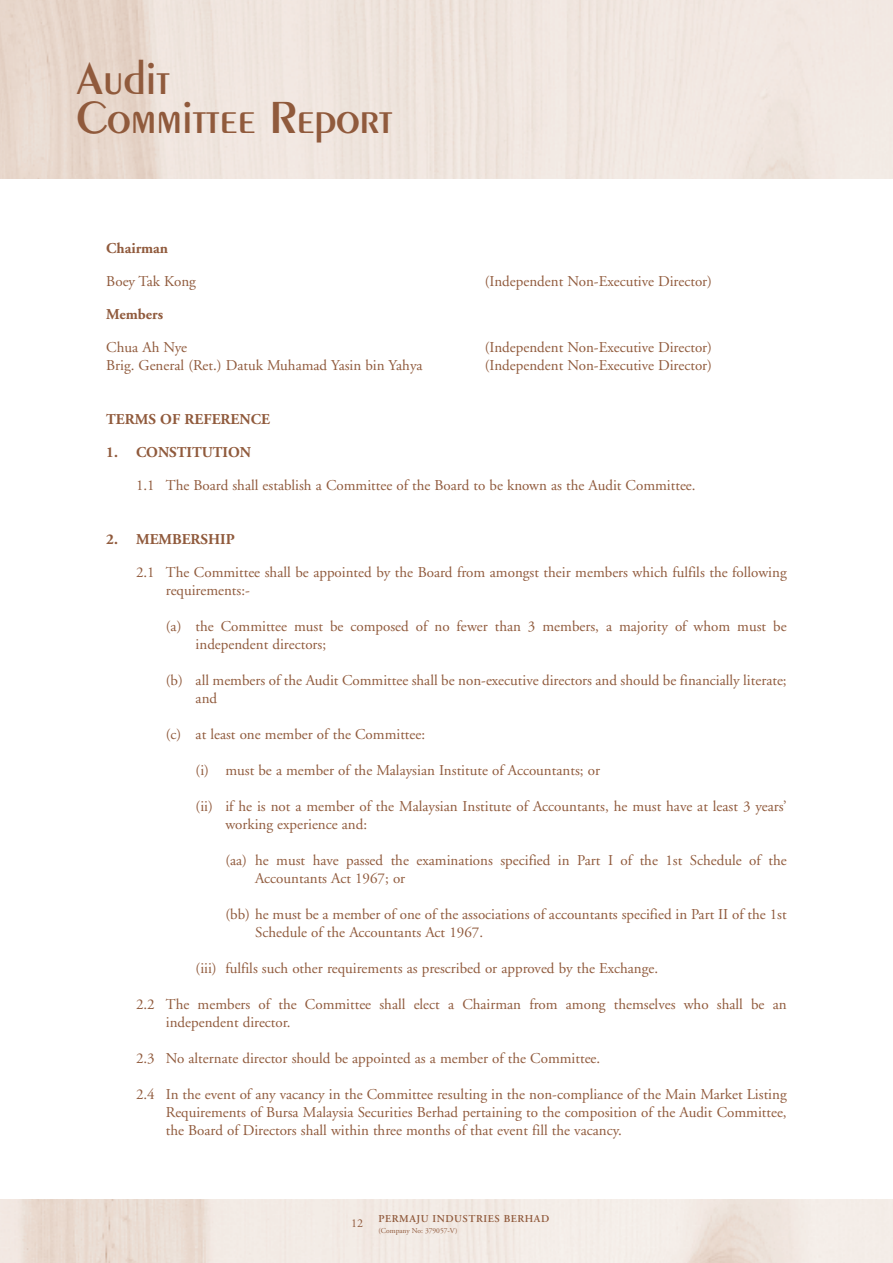
<style>
.page{position:relative;width:893px;height:1263px;background:#fff}
.page>*{position:absolute;margin:0;border:0;box-sizing:border-box;transform-origin:0 0}
.t1{font:600 48px/39px "Peignot";color:#905a3c}
.t2{font:15px/18px "Adobe Garamond";color:#905a3c}
.t3{font:700 15px "Adobe Garamond";color:#905a3c}
.t4{font:12px "Adobe Garamond";color:#905a3c}
.t5{font:600 10.5px "Adobe Garamond";letter-spacing:.05em;color:#905a3c}
.t6{font:7.5px "Adobe Garamond";color:#905a3c}
</style>
<div class="page">
<img style="left:0;top:1199px;width:893px;height:64px">
<h1 class="t1" style="left:77px;top:62px;width:317px">Audit<br>Committee Report</h1>
<p class="t3" style="left:106px;top:242px;width:63px">Chairman</p>
<p class="t2" style="left:106px;top:274px;width:91px">Boey Tak Kong</p>
<p class="t2" style="left:485px;top:274px;width:229px">(Independent Non-Executive Director)</p>
<p class="t3" style="left:106px;top:308px;width:58px">Members</p>
<p class="t2" style="left:106px;top:339px;width:82px">Chua Ah Nye</p>
<p class="t2" style="left:485px;top:339px;width:229px">(Independent Non-Executive Director)</p>
<p class="t2" style="left:106px;top:357px;width:318px">Brig. General (Ret.) Datuk Muhamad Yasin bin Yahya</p>
<p class="t2" style="left:485px;top:357px;width:229px">(Independent Non-Executive Director)</p>
<p class="t3" style="left:106px;top:413px;width:165px">TERMS OF REFERENCE</p>
<p class="t3" style="left:106px;top:446px;width:146px">1. CONSTITUTION</p>
<p class="t2" style="left:136px;top:477px;width:561px">1.1 The Board shall establish a Committee of the Board to be known as the Audit Committee.</p>
<p class="t3" style="left:106px;top:533px;width:130px">2. MEMBERSHIP</p>
<p class="t2" style="left:166px;top:564px;width:622px;text-indent:-30px">2.1 The Committee shall be appointed by the Board from amongst their members which fulfils the following requirements:-</p>
<p class="t2" style="left:196px;top:618px;width:593px;text-indent:-30px">(a) the Committee must be composed of no fewer than 3 members, a majority of whom must be independent directors;</p>
<p class="t2" style="left:196px;top:672px;width:593px;text-indent:-30px">(b) all members of the Audit Committee shall be non-executive directors and should be financially literate; and</p>
<p class="t2" style="left:166px;top:726px;width:261px">(c) at least one member of the Committee:</p>
<p class="t2" style="left:196px;top:762px;width:406px">(i) must be a member of the Malaysian Institute of Accountants; or</p>
<p class="t2" style="left:225px;top:798px;width:563px;text-indent:-30px">(ii) if he is not a member of the Malaysian Institute of Accountants, he must have at least 3 years’ working experience and:</p>
<p class="t2" style="left:255px;top:852px;width:533px;text-indent:-30px">(aa) he must have passed the examinations specified in Part I of the 1st Schedule of the<br>Accountants Act 1967; or</p>
<p class="t2" style="left:255px;top:906px;width:533px;text-indent:-30px">(bb) he must be a member of one of the associations of accountants specified in Part II of the 1st<br>Schedule of the Accountants Act 1967.</p>
<p class="t2" style="left:196px;top:960px;width:464px">(iii) fulfils such other requirements as prescribed or approved by the Exchange.</p>
<p class="t2" style="left:166px;top:996px;width:622px;text-indent:-30px">2.2 The members of the Committee shall elect a Chairman from among themselves who shall be an independent director.</p>
<p class="t2" style="left:136px;top:1050px;width:466px">2.3 No alternate director should be appointed as a member of the Committee.</p>
<p class="t2" style="left:166px;top:1086px;width:622px;text-align:justify;text-indent:-30px">2.4 In the event of any vacancy in the Committee resulting in the non-compliance of the Main Market Listing Requirements of Bursa Malaysia Securities Berhad pertaining to the composition of the Audit Committee, the Board of Directors shall within three months of that event fill the vacancy.</p>
<p class="t4" style="left:351px;top:1218px;width:13px">12</p>
<p class="t5" style="left:378px;top:1215px;width:172px">PERMAJU INDUSTRIES BERHAD</p>
<p class="t6" style="left:378px;top:1228px;width:80px">(Company No: 379057-V)</p>
</div>
